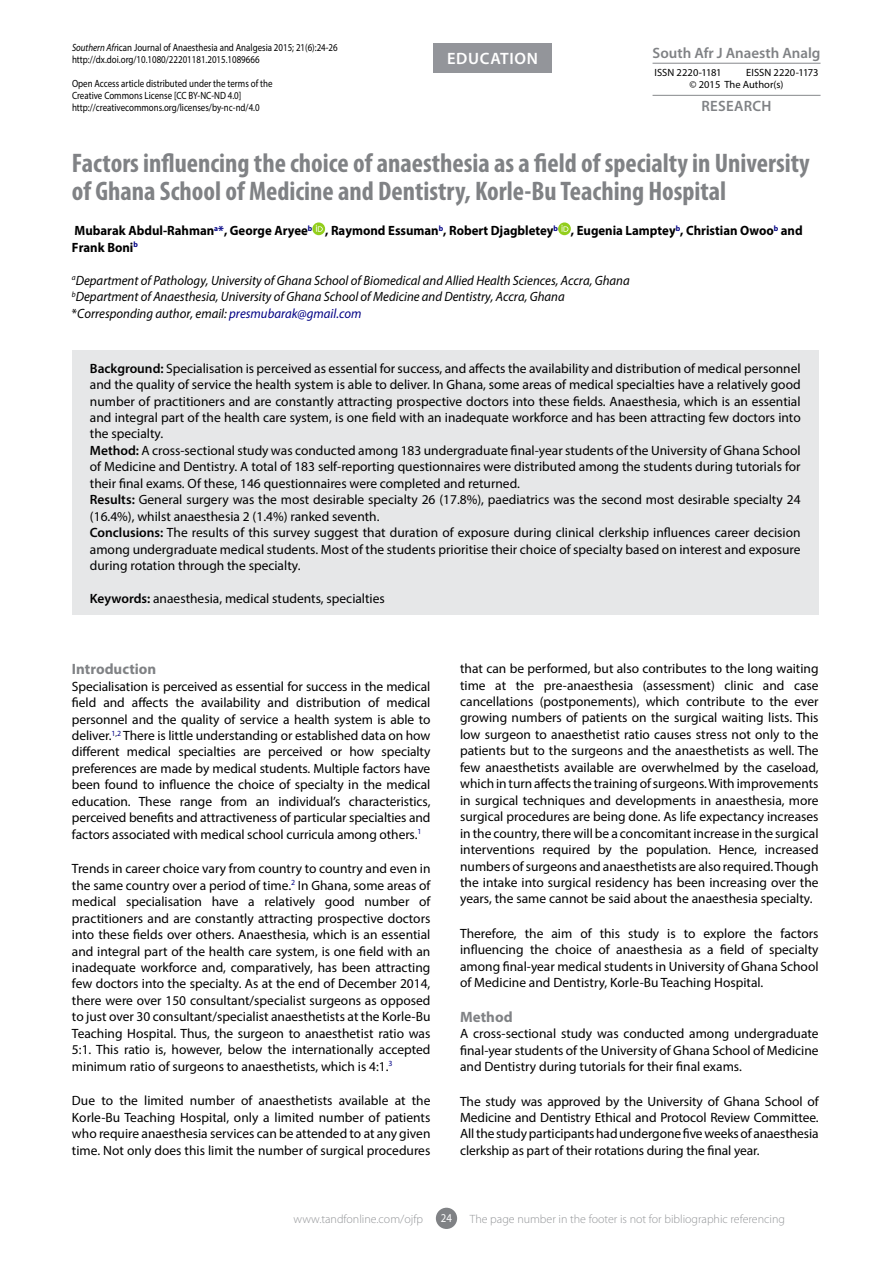
<style>
.page{position:relative;width:893px;height:1263px;background:#fff}
.page>*{position:absolute;margin:0;border:0;box-sizing:border-box;transform-origin:0 0}
.t1{font:700 condensed 27px/28.5px "Myriad Pro";color:#808285}
.t2{font:600 16.5px "Myriad Pro";letter-spacing:.04em;color:#fff}
.t3{font:600 15px "Myriad Pro";color:#808285}
.t4{font:700 15px "Myriad Pro";color:#808285}
.t5{font:600 15px "Myriad Pro";letter-spacing:.02em;color:#808285}
.t6{font:13.5px/16.5px "Myriad Pro";color:#000;text-align:justify}
.t7{font:italic 13.5px/16.5px "Myriad Pro";color:#000;scale:.95 1}
.t8{font:700 13.5px/16.5px "Myriad Pro";color:#000;scale:.95 1}
.t9{font:300 12px "Myriad Pro";color:#939598}
.t10{font:12px "Myriad Pro";color:#fff;scale:.9 1}
.t11{font:10.5px/12.6px "Myriad Pro";color:#000}
.t12{font:10.5px/12px "Myriad Pro";color:#000;scale:.85 1}
.s1{font-style:italic}
.s2{color:#000084}
.s3{font-style:normal}
.s4{font-weight:600}
</style>
<div class="page">
<div style="left:436px;top:1208px;width:21px;height:21px;background:#808285;border-radius:50%"></div>
<hr style="left:652px;top:63px;width:168px;height:1px;background:#939598">
<hr style="left:652px;top:95px;width:168px;height:1px;background:#939598">
<svg style="left:312px;top:222px;width:13px;height:13px"></svg>
<svg style="left:316px;top:225px;width:7px;height:7px"></svg>
<svg style="left:558px;top:222px;width:13px;height:13px"></svg>
<svg style="left:561px;top:225px;width:7px;height:7px"></svg>
<div style="left:72px;top:350px;width:747px;height:265px;background:#e6e7e8"></div>
<div style="left:433px;top:43px;width:119px;height:29px;background:#93959a"></div>
<p class="t11" style="left:72px;top:40px;width:293px"><span class="s1">Southern African Journal of Anaesthesia and Analgesia</span> 2015; 1(1):1–3 http://dx.doi.org/10.1080/22201181.2015.1089666</p>
<p class="t11" style="left:72px;top:77px;width:237px">Open Access article distributed under the terms of the<br>Creative Commons License [CC BY-NC-ND 4.0] http://creativecommons.org/licenses/by-nc-nd/4.0</p>
<p class="t12" style="left:80px;top:41px;width:305px;text-indent:-8px"><span class="s1">Southern Afr</span>ican Journal of Anaesthesia and Analgesia 2015; 21(6):24-26 tp:/ dx.doi.org/10. 80/22201181.2015.1089666</p>
<p class="t12" style="left:83px;top:77px;width:224px">en Ac ess article distributed under the terms of the</p>
<p class="t12" style="left:80px;top:89px;width:191px">eative Com ons License [CC BY-NC-ND 4.0]</p>
<p class="t12" style="left:72px;top:101px;width:222px">http://creativecommons.org/licenses/by-nc-nd/4.0</p>
<p class="t2" style="left:447px;top:49px;width:92px">EDUCATION</p>
<p class="t3" style="left:652px;top:45px;width:169px">South Afr J Anaesth Analg</p>
<p class="t11" style="left:654px;top:66px;width:69px">ISSN 2220-1181</p>
<p class="t3" style="left:647px;top:44px;width:169px">South Afr J Anaesth Analg</p>
<p class="t11" style="left:647px;top:65px;width:70px">ISSN 2220-1181</p>
<p class="t11" style="left:699px;top:65px;width:118px;text-indent:43px">EISSN 2220-1173 © 2015 The Author(s)</p>
<p class="t3" style="left:698px;top:96px;width:70px">RESEARCH</p>
<p class="t11" style="left:689px;top:67px;width:131px;line-height:12px;text-indent:57px">EISSN 2220-1173 © 2015 The Author(s)</p>
<p class="t5" style="left:701px;top:98px;width:72px">RESEARCH</p>
<h1 class="t1" style="left:72px;top:148px;width:739px">Factors influencing the choice of anaesthesia as a field of specialty in University of Ghana School of Medicine and Dentistry, Korle-Bu Teaching Hospital</h1>
<p class="t8" style="left:72px;top:222px;width:771px">Mubarak Abdul-Rahman<sup>a</sup><span class="s2">*</span>, George Aryee<sup>b</sup> , Raymond Essuman<sup>b</sup>, Robert Djagbletey<sup>b</sup> , Eugenia Lamptey<sup>b</sup>, Christian Owoo<sup>b</sup> and<br>Frank Boni<sup>b</sup></p>
<p class="t7" style="left:72px;top:272px;width:589px"><sup>a</sup>Department of Pathology, University of Ghana School of Biomedical and Allied Health Sciences, Accra, Ghana <sup>b</sup>Department of Anaesthesia, University of Ghana School of Medicine and Dentistry, Accra, Ghana <span class="s3">*</span>Corresponding author, email: <span class="s2">presmubarak@gmail.com</span></p>
<p class="t6" style="left:90px;top:360px;width:712px;text-align:left"><span class="s4">Background:</span> Specialisation is perceived as essential for success, and affects the availability and distribution of medical personnel and the quality of service the health system is able to deliver. In Ghana, some areas of medical specialties have a relatively good number of practitioners and are constantly attracting prospective doctors into these fields. Anaesthesia, which is an essential and integral part of the health care system, is one field with an inadequate workforce and has been attracting few doctors into the specialty.<br><span class="s4">Method:</span> A cross-sectional study was conducted among 183 undergraduate final-year students of the University of Ghana School of Medicine and Dentistry. A total of 183 self-reporting questionnaires were distributed among the students during tutorials for their final exams. Of these, 146 questionnaires were completed and returned.<br><span class="s4">Results:</span> General surgery was the most desirable specialty 26 (17.8%), paediatrics was the second most desirable specialty 24 (16.4%), whilst anaesthesia 2 (1.4%) ranked seventh.<br><span class="s4">Conclusions:</span> The results of this survey suggest that duration of exposure during clinical clerkship influences career decision among undergraduate medical students. Most of the students prioritise their choice of specialty based on interest and exposure during rotation through the specialty.</p>
<p class="t6" style="left:90px;top:590px;width:296px"><span class="s4">Keywords:</span> anaesthesia, medical students, specialties</p>
<p class="t4" style="left:72px;top:659px;width:86px">Introduction</p>
<p class="t6" style="left:72px;top:678px;width:360px">Specialisation is perceived as essential for success in the medical field and affects the availability and distribution of medical personnel and the quality of service a health system is able to deliver.<sup>1</sup><sup>,</sup><sup>2</sup> There is little understanding or established data on how different medical specialties are perceived or how specialty preferences are made by medical students. Multiple factors have been found to influence the choice of specialty in the medical education. These range from an individual’s characteristics, perceived benefits and attractiveness of particular specialties and factors associated with medical school curricula among others.<sup>1</sup></p>
<p class="t6" style="left:72px;top:860px;width:360px">Trends in career choice vary from country to country and even in the same country over a period of time.<sup>2</sup> In Ghana, some areas of medical specialisation have a relatively good number of practitioners and are constantly attracting prospective doctors into these fields over others. Anaesthesia, which is an essential and integral part of the health care system, is one field with an inadequate workforce and, comparatively, has been attracting few doctors into the specialty. As at the end of December 2014, there were over 150 consultant/specialist surgeons as opposed to just over 30 consultant/specialist anaesthetists at the Korle-Bu Teaching Hospital. Thus, the surgeon to anaesthetist ratio was 5:1. This ratio is, however, below the internationally accepted minimum ratio of surgeons to anaesthetists, which is 4:1.<sup>3</sup></p>
<p class="t6" style="left:72px;top:1092px;width:360px">Due to the limited number of anaesthetists available at the Korle-Bu Teaching Hospital, only a limited number of patients who require anaesthesia services can be attended to at any given time. Not only does this limit the number of surgical procedures</p>
<p class="t6" style="left:460px;top:660px;width:360px">that can be performed, but also contributes to the long waiting time at the pre-anaesthesia (assessment) clinic and case cancellations (postponements), which contribute to the ever growing numbers of patients on the surgical waiting lists. This low surgeon to anaesthetist ratio causes stress not only to the patients but to the surgeons and the anaesthetists as well. The few anaesthetists available are overwhelmed by the caseload, which in turn affects the training of surgeons. With improvements in surgical techniques and developments in anaesthesia, more surgical procedures are being done. As life expectancy increases in the country, there will be a concomitant increase in the surgical interventions required by the population. Hence, increased numbers of surgeons and anaesthetists are also required. Though the intake into surgical residency has been increasing over the years, the same cannot be said about the anaesthesia specialty.</p>
<p class="t6" style="left:460px;top:925px;width:360px">Therefore, the aim of this study is to explore the factors influencing the choice of anaesthesia as a field of specialty among final-year medical students in University of Ghana School of Medicine and Dentistry, Korle-Bu Teaching Hospital.</p>
<p class="t4" style="left:460px;top:1007px;width:54px">Method</p>
<p class="t6" style="left:460px;top:1025px;width:360px">A cross-sectional study was conducted among undergraduate final-year students of the University of Ghana School of Medicine and Dentistry during tutorials for their final exams.</p>
<p class="t6" style="left:460px;top:1092px;width:360px">The study was approved by the University of Ghana School of Medicine and Dentistry Ethical and Protocol Review Committee.<br>All the study participants had undergone five weeks of anaesthesia clerkship as part of their rotations during the final year.</p>
<p class="t9" style="left:294px;top:1213px;width:131px">www.tandfonline.com/ojfp</p>
<p class="t10" style="left:441px;top:1211px;width:14px">24</p>
<p class="t9" style="left:470px;top:1213px;width:317px">The page number in the footer is not for bibliographic referencing</p>
</div>
